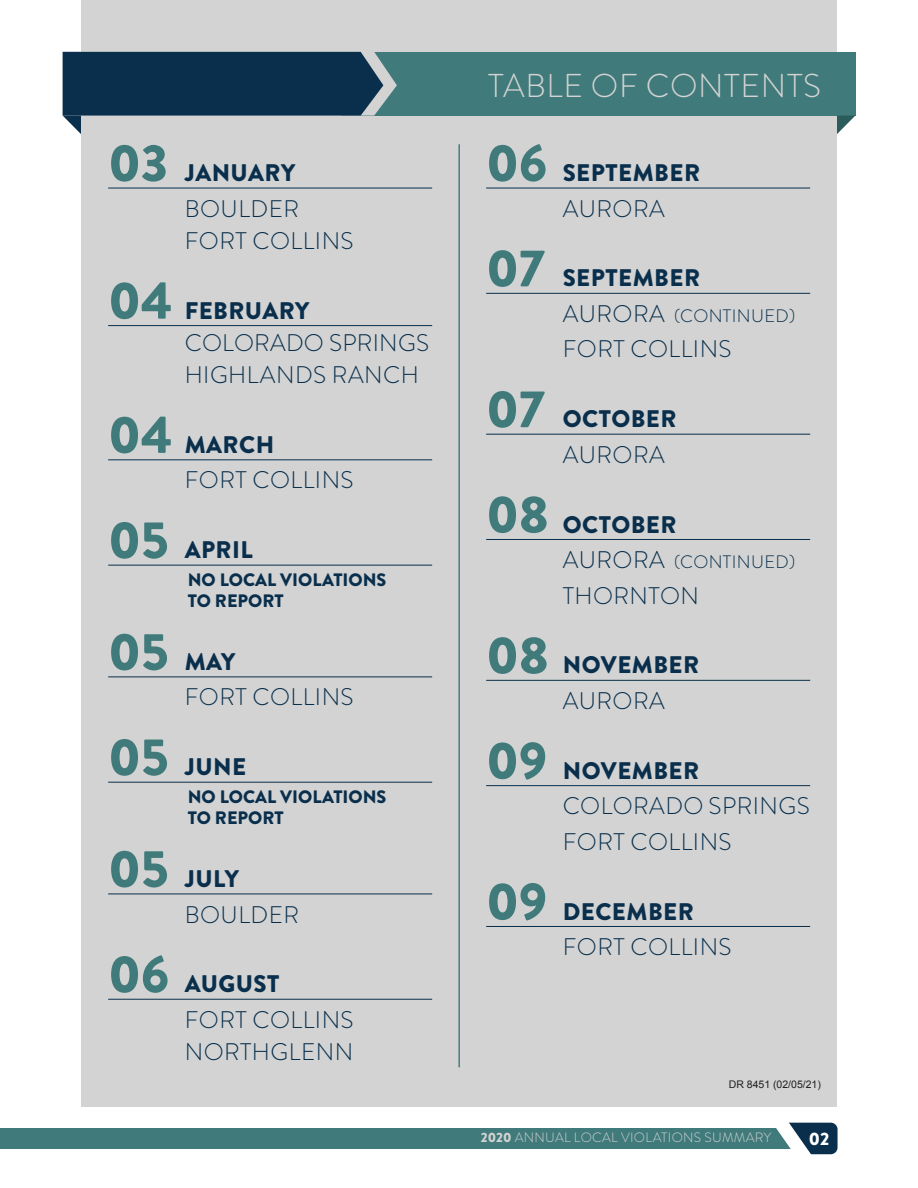
<style>
.page{position:relative;width:918px;height:1188px;background:#fff}
.page>*{position:absolute;margin:0;border:0;box-sizing:border-box;transform-origin:0 0}
.Month_-_light{font:300 33px "Brandon Grotesque";letter-spacing:.02em;color:#d2d3d2}
.t1{font:300 24px "Brandon Grotesque";letter-spacing:.02em;color:#092f4d}
.Table_of_Contents{font:900 24px "Brandon Grotesque";letter-spacing:.02em;color:#092f4d}
.t2{font:900 18px/21px "Brandon Grotesque";color:#092f4d}
.t3{font:300 18px "Brandon Grotesque";letter-spacing:.02em;color:#092f4d}
.t4{font:900 18px "Brandon Grotesque";color:#fff}
.t5{font:300 13.5px "Brandon Grotesque";letter-spacing:.02em;color:#d2d3d2}
.t6{font:10.5px "Arial";color:#231f20}
.s1{font-size:52.5px;color:#407a7b}
.s2{font-size:24px}
.s3{font-weight:900}
</style>
<div class="page">
<div style="left:81px;top:0;width:756px;height:1107px;background:#d2d3d2"></div>
<div style="left:0;top:1128px;width:796px;height:21px;background:#407a7b"></div>
<svg style="left:776px;top:1122px;width:62px;height:33px"></svg>
<div style="left:341px;top:52px;width:514px;height:64px;background:#407a7b"></div>
<svg style="left:837px;top:116px;width:18px;height:18px"></svg>
<svg style="left:63px;top:52px;width:334px;height:82px"></svg>
<hr style="left:108px;top:188px;width:324px;height:1px;background:#092f4d">
<hr style="left:108px;top:325px;width:324px;height:1px;background:#092f4d">
<hr style="left:108px;top:460px;width:324px;height:1px;background:#092f4d">
<hr style="left:108px;top:565px;width:324px;height:1px;background:#092f4d">
<hr style="left:108px;top:677px;width:324px;height:1px;background:#092f4d">
<hr style="left:108px;top:782px;width:324px;height:1px;background:#092f4d">
<hr style="left:108px;top:894px;width:324px;height:1px;background:#092f4d">
<hr style="left:108px;top:999px;width:324px;height:1px;background:#092f4d">
<hr style="left:486px;top:188px;width:324px;height:1px;background:#092f4d">
<hr style="left:486px;top:293px;width:324px;height:1px;background:#092f4d">
<hr style="left:486px;top:434px;width:324px;height:1px;background:#092f4d">
<hr style="left:486px;top:539px;width:324px;height:1px;background:#092f4d">
<hr style="left:486px;top:680px;width:324px;height:1px;background:#092f4d">
<hr style="left:486px;top:785px;width:324px;height:1px;background:#092f4d">
<hr style="left:486px;top:926px;width:324px;height:1px;background:#092f4d">
<hr style="left:459px;top:144px;width:1px;height:923px;background:#407a7b">
<p class="Table_of_Contents" style="left:108px;top:156px;width:188px"><span class="s1">03</span> JANUARY</p>
<p class="t1" style="left:185px;top:192px;width:116px">BOULDER</p>
<p class="t1" style="left:185px;top:224px;width:171px">FORT COLLINS</p>
<p class="Table_of_Contents" style="left:108px;top:293px;width:203px"><span class="s1">04</span> FEBRUARY</p>
<p class="t1" style="left:185px;top:326px;width:246px">COLORADO SPRINGS</p>
<p class="t1" style="left:185px;top:358px;width:236px">HIGHLANDS RANCH</p>
<p class="Table_of_Contents" style="left:108px;top:428px;width:168px"><span class="s1">04</span> MARCH</p>
<p class="t1" style="left:185px;top:464px;width:171px">FORT COLLINS</p>
<p class="Table_of_Contents" style="left:108px;top:533px;width:146px"><span class="s1">05</span> APRIL</p>
<p class="t2" style="left:188px;top:569px;width:200px">NO LOCAL VIOLATIONS<br>TO REPORT</p>
<p class="Table_of_Contents" style="left:108px;top:645px;width:129px"><span class="s1">05</span> MAY</p>
<p class="t1" style="left:185px;top:681px;width:171px">FORT COLLINS</p>
<p class="Table_of_Contents" style="left:108px;top:750px;width:140px"><span class="s1">05</span> JUNE</p>
<p class="t2" style="left:188px;top:787px;width:200px">NO LOCAL VIOLATIONS<br>TO REPORT</p>
<p class="Table_of_Contents" style="left:108px;top:862px;width:132px"><span class="s1">05</span> JULY</p>
<p class="t1" style="left:185px;top:898px;width:116px">BOULDER</p>
<p class="Table_of_Contents" style="left:108px;top:967px;width:173px"><span class="s1">06</span> AUGUST</p>
<p class="t1" style="left:185px;top:1003px;width:171px">FORT COLLINS</p>
<p class="t1" style="left:185px;top:1035px;width:170px">NORTHGLENN</p>
<p class="Month_-_light" style="left:488px;top:63px;width:334px">TABLE OF CONTENTS</p>
<p class="Table_of_Contents" style="left:486px;top:156px;width:215px"><span class="s1">06</span> SEPTEMBER</p>
<p class="t1" style="left:563px;top:192px;width:104px">AURORA</p>
<p class="Table_of_Contents" style="left:486px;top:261px;width:215px"><span class="s1">07</span> SEPTEMBER</p>
<p class="t3" style="left:563px;top:303px;width:234px"><span class="s2">AURORA</span> (CONTINUED)</p>
<p class="t1" style="left:563px;top:333px;width:171px">FORT COLLINS</p>
<p class="Table_of_Contents" style="left:486px;top:402px;width:192px"><span class="s1">07</span> OCTOBER</p>
<p class="t1" style="left:563px;top:438px;width:104px">AURORA</p>
<p class="Table_of_Contents" style="left:486px;top:507px;width:192px"><span class="s1">08</span> OCTOBER</p>
<p class="t3" style="left:563px;top:550px;width:234px"><span class="s2">AURORA</span> (CONTINUED)</p>
<p class="t1" style="left:563px;top:579px;width:138px">THORNTON</p>
<p class="Table_of_Contents" style="left:486px;top:648px;width:215px"><span class="s1">08</span> NOVEMBER</p>
<p class="t1" style="left:563px;top:684px;width:104px">AURORA</p>
<p class="Table_of_Contents" style="left:486px;top:753px;width:215px"><span class="s1">09</span> NOVEMBER</p>
<p class="t1" style="left:563px;top:790px;width:249px">COLORADO SPRINGS</p>
<p class="t1" style="left:563px;top:825px;width:171px">FORT COLLINS</p>
<p class="Table_of_Contents" style="left:486px;top:894px;width:209px"><span class="s1">09</span> DECEMBER</p>
<p class="t1" style="left:563px;top:930px;width:171px">FORT COLLINS</p>
<p class="t6" style="left:729px;top:1077px;width:94px">DR 8451 (02/05/21)</p>
<p class="t5" style="left:481px;top:1129px;width:292px"><span class="s3">2020</span> ANNUAL LOCAL VIOLATIONS SUMMARY</p>
<p class="t4" style="left:809px;top:1126px;width:22px">02</p>
</div>
